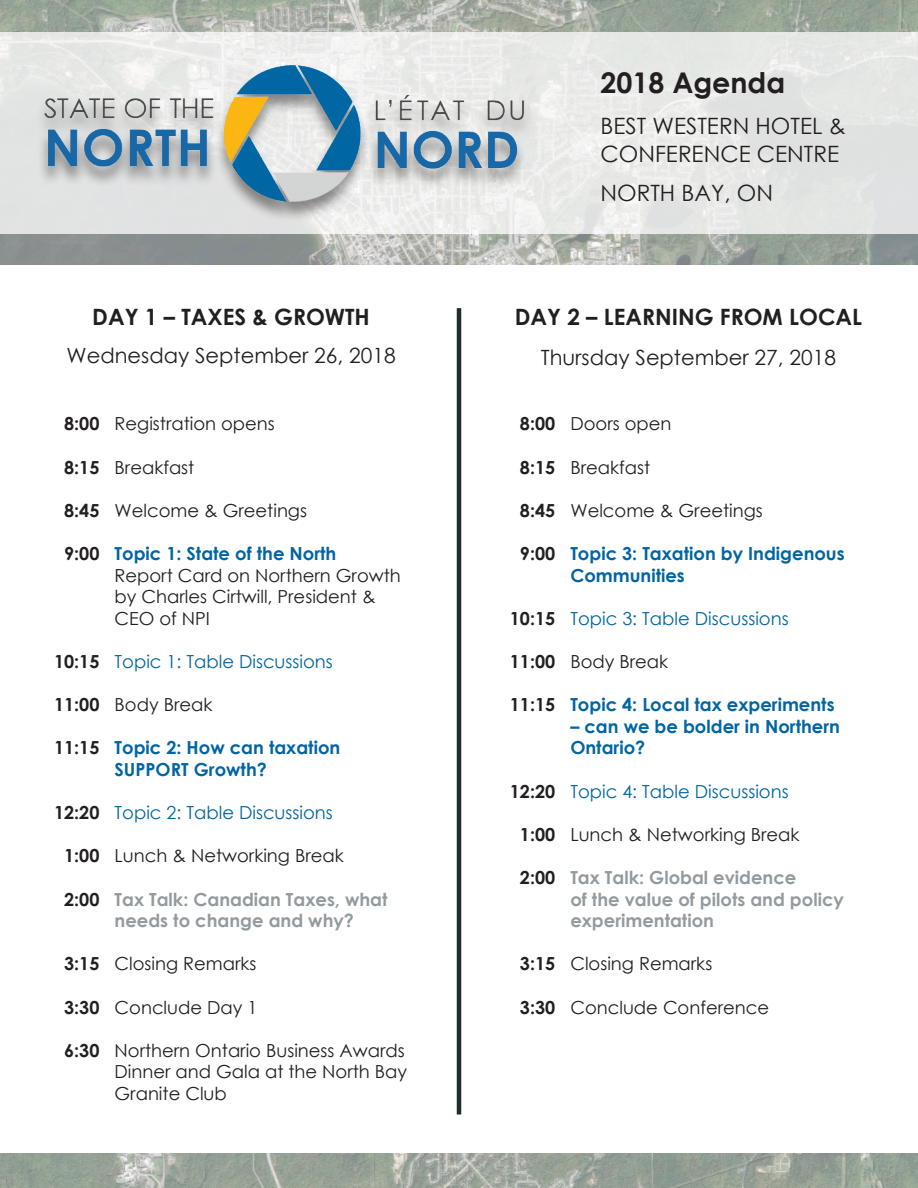
<style>
.page{position:relative;width:918px;height:1188px;background:#fff}
.page>*{position:absolute;margin:0;border:0;box-sizing:border-box;transform-origin:0 0}
.t1{font:700 28.5px "Century Gothic";color:#231f20}
.t2{font:22.5px/28.5px "Century Gothic";color:#231f20}
.t3{font:700 22.5px "Century Gothic";color:#231f20}
.t4{font:21px "Century Gothic";color:#231f20}
.t5{font:18px/21.6px "Century Gothic";color:#231f20}
.t6{font:700 18px/21.6px "Century Gothic";color:#0065a3}
.t7{font:700 18px/21.6px "Century Gothic";color:#939ba0}
.t8{font:700 18px "Century Gothic";color:#231f20}
.t9{font:18px "Century Gothic";color:#0065a3}
.s1{font-weight:700;color:#0065a3}
</style>
<div class="page">
<img style="left:0;top:0;width:918px;height:265px">
<div style="left:0;top:33px;width:918px;height:201px;background:linear-gradient(to right,#ebecea,#e6e8e6)"></div>
<div style="left:35px;top:65px;width:499px;height:157px;background:#231f20;opacity:.5"></div>
<img style="left:43px;top:65px;width:484px;height:136px">
<hr style="left:457px;top:308px;width:4px;height:806px;background:#1f2d32">
<img style="left:0;top:1154px;width:918px;height:34px">
<p class="t3" style="left:92px;top:300px;width:279px">DAY 1 – TAXES &amp; GROWTH</p>
<p class="t4" style="left:67px;top:341px;width:331px">Wednesday September 26, 2018</p>
<p class="t8" style="left:64px;top:410px;width:37px">8:00</p>
<p class="t8" style="left:64px;top:453px;width:37px">8:15</p>
<p class="t8" style="left:64px;top:497px;width:37px">8:45</p>
<p class="t8" style="left:64px;top:540px;width:37px">9:00</p>
<p class="t8" style="left:54px;top:648px;width:47px">10:15</p>
<p class="t8" style="left:54px;top:691px;width:47px">11:00</p>
<p class="t8" style="left:54px;top:734px;width:47px">11:15</p>
<p class="t8" style="left:54px;top:799px;width:47px">12:20</p>
<p class="t8" style="left:64px;top:842px;width:37px">1:00</p>
<p class="t8" style="left:64px;top:885px;width:37px">2:00</p>
<p class="t8" style="left:64px;top:950px;width:37px">3:15</p>
<p class="t8" style="left:64px;top:993px;width:37px">3:30</p>
<p class="t8" style="left:64px;top:1037px;width:37px">6:30</p>
<p class="t5" style="left:115px;top:413px;width:162px">Registration opens</p>
<p class="t5" style="left:115px;top:456px;width:81px">Breakfast</p>
<p class="t5" style="left:115px;top:499px;width:194px">Welcome &amp; Greetings</p>
<p class="t5" style="left:115px;top:542px;width:288px"><span class="s1">Topic 1: State of the North<br></span>Report Card on Northern Growth by Charles Cirtwill, President &amp;<br>CEO of NPI</p>
<p class="t9" style="left:115px;top:649px;width:220px">Topic 1: Table Discussions</p>
<p class="t5" style="left:115px;top:694px;width:99px">Body Break</p>
<p class="t6" style="left:115px;top:736px;width:227px">Topic 2: How can taxation<br>SUPPORT Growth?</p>
<p class="t9" style="left:115px;top:800px;width:220px">Topic 2: Table Discussions</p>
<p class="t5" style="left:115px;top:845px;width:231px">Lunch &amp; Networking Break</p>
<p class="t7" style="left:115px;top:887px;width:274px">Tax Talk: Canadian Taxes, what needs to change and why?</p>
<p class="t5" style="left:115px;top:953px;width:143px">Closing Remarks</p>
<p class="t5" style="left:115px;top:996px;width:144px">Conclude Day 1</p>
<p class="t5" style="left:115px;top:1039px;width:294px">Northern Ontario Business Awards<br>Dinner and Gala at the North Bay<br>Granite Club</p>
<p class="t1" style="left:601px;top:61px;width:186px">2018 Agenda</p>
<p class="t2" style="left:601px;top:111px;width:247px">BEST WESTERN HOTEL &amp;<br>CONFERENCE CENTRE</p>
<p class="t2" style="left:601px;top:179px;width:174px">NORTH BAY, ON</p>
<p class="t3" style="left:515px;top:300px;width:349px">DAY 2 – LEARNING FROM LOCAL</p>
<p class="t4" style="left:541px;top:343px;width:297px">Thursday September 27, 2018</p>
<p class="t8" style="left:520px;top:410px;width:37px">8:00</p>
<p class="t8" style="left:520px;top:453px;width:37px">8:15</p>
<p class="t8" style="left:520px;top:497px;width:37px">8:45</p>
<p class="t8" style="left:520px;top:540px;width:37px">9:00</p>
<p class="t8" style="left:510px;top:605px;width:47px">10:15</p>
<p class="t8" style="left:510px;top:648px;width:47px">11:00</p>
<p class="t8" style="left:510px;top:691px;width:47px">11:15</p>
<p class="t8" style="left:510px;top:777px;width:47px">12:20</p>
<p class="t8" style="left:520px;top:821px;width:37px">1:00</p>
<p class="t8" style="left:520px;top:864px;width:37px">2:00</p>
<p class="t8" style="left:520px;top:950px;width:37px">3:15</p>
<p class="t8" style="left:520px;top:993px;width:37px">3:30</p>
<p class="t5" style="left:570px;top:413px;width:103px">Doors open</p>
<p class="t5" style="left:570px;top:456px;width:81px">Breakfast</p>
<p class="t5" style="left:570px;top:499px;width:194px">Welcome &amp; Greetings</p>
<p class="t6" style="left:570px;top:542px;width:276px">Topic 3: Taxation by Indigenous<br>Communities</p>
<p class="t9" style="left:570px;top:606px;width:220px">Topic 3: Table Discussions</p>
<p class="t5" style="left:570px;top:650px;width:99px">Body Break</p>
<p class="t6" style="left:570px;top:693px;width:266px">Topic 4: Local tax experiments</p>
<p class="t6" style="left:570px;top:715px;width:271px">– can we be bolder in Northern<br>Ontario?</p>
<p class="t9" style="left:570px;top:778px;width:220px">Topic 4: Table Discussions</p>
<p class="t5" style="left:570px;top:823px;width:231px">Lunch &amp; Networking Break</p>
<p class="t7" style="left:570px;top:866px;width:275px">Tax Talk: Global evidence<br>of the value of pilots and policy experimentation</p>
<p class="t5" style="left:570px;top:953px;width:143px">Closing Remarks</p>
<p class="t5" style="left:570px;top:996px;width:200px">Conclude Conference</p>
</div>
